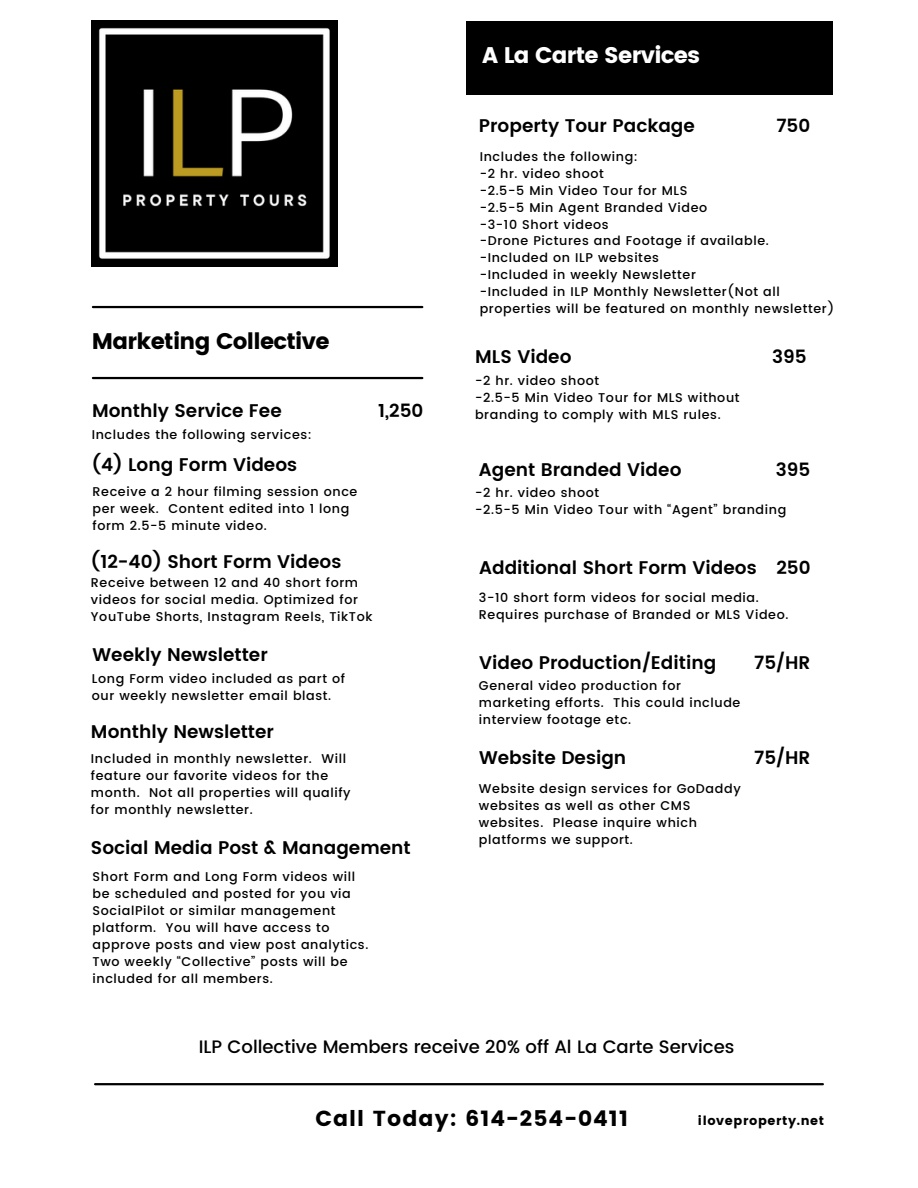
<style>
.page{position:relative;width:918px;height:1188px;background:#fff}
.page>*{position:absolute;margin:0;border:0;box-sizing:border-box;transform-origin:0 0}
.t1{font:22.5px "Poppins";letter-spacing:-.03em;color:#000}
.t2{font:22.5px "Poppins";letter-spacing:-.03em;color:#fff}
.t3{font:21.75px "Poppins";letter-spacing:.05em;color:#000}
.t4{font:600 18.3px "Poppins";color:#000}
.t5{font:500 18px "Poppins";color:#000}
.t6{font:500 12.75px/17px "Poppins";letter-spacing:.05em;color:#000}
.t7{font:12.75px "Poppins";letter-spacing:.05em;color:#000}
</style>
<div class="page">
<hr style="left:93px;top:306px;width:329px;height:2px;background:#000">
<hr style="left:95px;top:1083px;width:728px;height:2px;background:#000">
<hr style="left:93px;top:377px;width:329px;height:2px;background:#000">
<div style="left:467px;top:21px;width:366px;height:73px;background:#000"></div>
<img style="left:92px;top:21px;width:245px;height:245px">
<p class="t2" style="left:482px;top:42px;width:219px">A La Carte Services</p>
<p class="t1" style="left:92px;top:328px;width:239px">Marketing Collective</p>
<p class="t4" style="left:92px;top:400px;width:191px">Monthly Service Fee</p>
<p class="t6" style="left:92px;top:426px;width:222px">Includes the following services:</p>
<p class="t4" style="left:92px;top:454px;width:207px">(4) Long Form Videos</p>
<p class="t6" style="left:93px;top:484px;width:266px">Receive a 2 hour filming session once per week. Content edited into 1 long form 2.5-5 minute video.</p>
<p class="t4" style="left:91px;top:551px;width:252px">(12-40) Short Form Videos</p>
<p class="t4" style="left:378px;top:400px;width:47px">1,250</p>
<p class="t6" style="left:91px;top:574px;width:283px">Receive between 12 and 40 short form videos for social media. Optimized for<br>YouTube Shorts, Instagram Reels, TikTok</p>
<p class="t4" style="left:93px;top:644px;width:177px">Weekly Newsletter</p>
<p class="t6" style="left:92px;top:670px;width:255px">Long Form video included as part of our weekly newsletter email blast.</p>
<p class="t4" style="left:91px;top:721px;width:185px">Monthly Newsletter</p>
<p class="t6" style="left:91px;top:750px;width:261px">Included in monthly newsletter. Will feature our favorite videos for the month. Not all properties will qualify for monthly newsletter.</p>
<p class="t4" style="left:91px;top:837px;width:321px">Social Media Post &amp; Management</p>
<p class="t6" style="left:93px;top:868px;width:277px">Short Form and Long Form videos will be scheduled and posted for you via SocialPilot or similar management platform. You will have access to approve posts and view post analytics.<br>Two weekly “Collective” posts will be included for all members.</p>
<p class="t4" style="left:479px;top:115px;width:218px">Property Tour Package</p>
<p class="t6" style="left:480px;top:148px;width:160px">Includes the following:</p>
<p class="t6" style="left:480px;top:165px;width:126px">-2 hr. video shoot</p>
<p class="t6" style="left:480px;top:182px;width:209px">-2.5-5 Min Video Tour for MLS</p>
<p class="t6" style="left:480px;top:199px;width:229px">-2.5-5 Min Agent Branded Video</p>
<p class="t6" style="left:480px;top:216px;width:131px">-3-10 Short videos</p>
<p class="t6" style="left:480px;top:233px;width:291px">-Drone Pictures and Footage if available.</p>
<p class="t6" style="left:480px;top:250px;width:181px">-Included on ILP websites</p>
<p class="t6" style="left:480px;top:266px;width:218px">-Included in weekly Newsletter</p>
<p class="t6" style="left:480px;top:283px;width:356px">-Included in ILP Monthly Newsletter(Not all properties will be featured on monthly newsletter)</p>
<p class="t4" style="left:776px;top:115px;width:35px">750</p>
<p class="t4" style="left:475px;top:346px;width:98px">MLS Video</p>
<p class="t6" style="left:475px;top:372px;width:126px">-2 hr. video shoot</p>
<p class="t6" style="left:475px;top:389px;width:266px">-2.5-5 Min Video Tour for MLS without branding to comply with MLS rules.</p>
<p class="t4" style="left:772px;top:346px;width:36px">395</p>
<p class="t4" style="left:479px;top:459px;width:204px">Agent Branded Video</p>
<p class="t6" style="left:475px;top:485px;width:126px">-2 hr. video shoot</p>
<p class="t6" style="left:475px;top:501px;width:313px">-2.5-5 Min Video Tour with “Agent” branding</p>
<p class="t4" style="left:776px;top:459px;width:36px">395</p>
<p class="t4" style="left:479px;top:557px;width:279px">Additional Short Form Videos</p>
<p class="t4" style="left:776px;top:557px;width:36px">250</p>
<p class="t6" style="left:479px;top:589px;width:311px">3-10 short form videos for social media.<br>Requires purchase of Branded or MLS Video.</p>
<p class="t4" style="left:479px;top:652px;width:239px">Video Production/Editing</p>
<p class="t6" style="left:479px;top:678px;width:263px">General video production for marketing efforts. This could include interview footage etc.</p>
<p class="t4" style="left:479px;top:747px;width:149px">Website Design</p>
<p class="t6" style="left:479px;top:780px;width:263px">Website design services for GoDaddy websites as well as other CMS websites. Please inquire which platforms we support.</p>
<p class="t4" style="left:754px;top:652px;width:58px">75/HR</p>
<p class="t4" style="left:754px;top:747px;width:58px">75/HR</p>
<p class="t5" style="left:199px;top:1036px;width:537px">ILP Collective Members receive 20% off Al La Carte Services</p>
<p class="t3" style="left:315px;top:1106px;width:314px">Call Today: 614-254-0411</p>
<p class="t7" style="left:698px;top:1113px;width:128px">iloveproperty.net</p>
</div>
